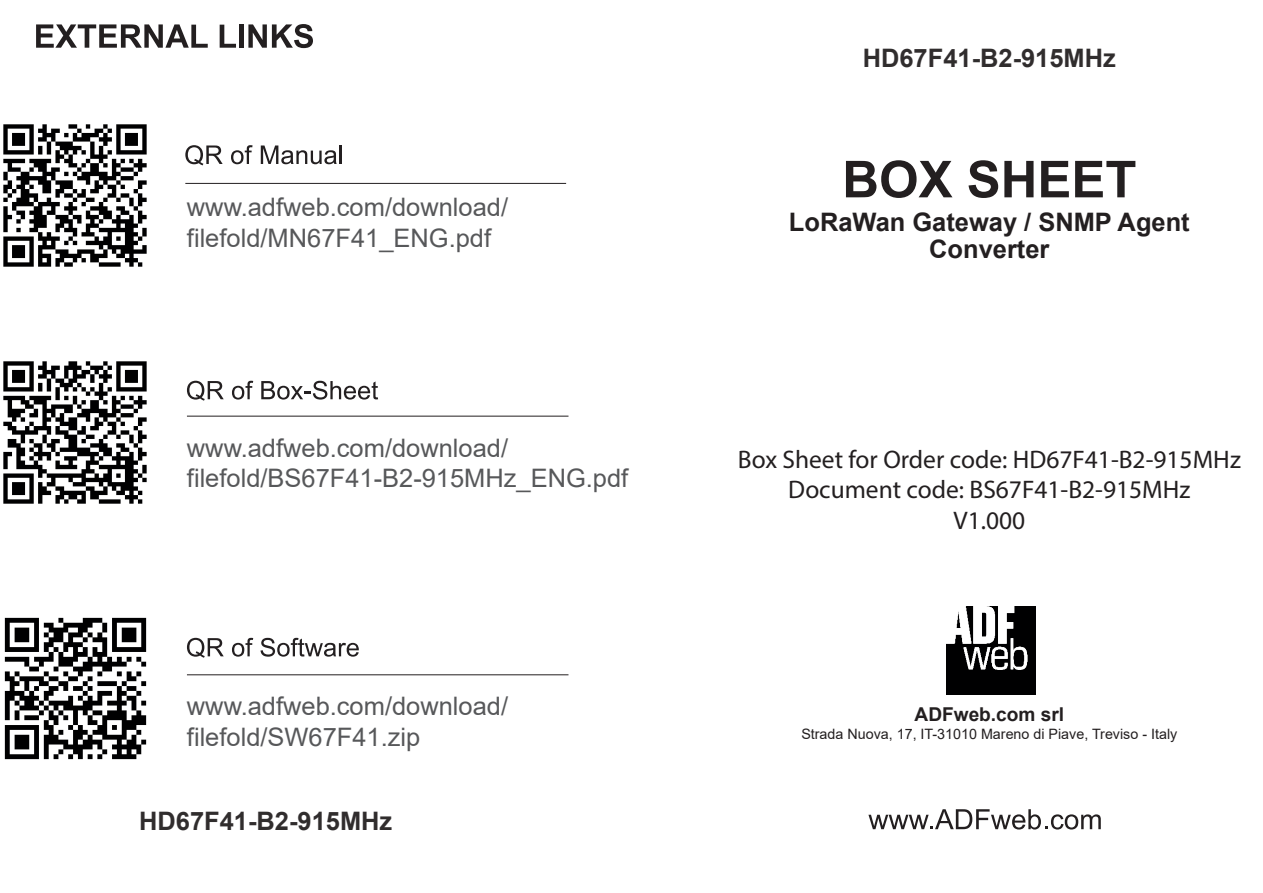
<style>
.page{position:relative;width:1263px;height:893px;background:#fff}
.page>*{position:absolute;margin:0;border:0;box-sizing:border-box;transform-origin:0 0}
.t1{font:700 51px "Arial";color:#231f20}
.t2{font:25.5px/30.6px "Arial";color:#57585a}
.t3{font:25.5px/30.6px "Myriad Pro";color:#231f20;text-align:center}
.t4{font:700 25.5px "Arial";color:rgb(35 31 32/.94)}
.t5{font:700 25.5px/27.6px "Arial";color:#231f20;text-align:center}
.t6{font:700 19.2px "Arial";color:#231f20}
.t7{font:14.4px "Arial";color:#231f20}
</style>
<div class="page">
<img style="left:3px;top:124px;width:144px;height:143px">
<img style="left:3px;top:361px;width:144px;height:143px">
<img style="left:4px;top:617px;width:143px;height:143px">
<svg style="left:36px;top:24px;width:172px;height:24px"></svg>
<svg style="left:220px;top:25px;width:16px;height:23px"></svg>
<div style="left:239px;top:24px;width:5px;height:24px;background:#231f20"></div>
<svg style="left:248px;top:24px;width:65px;height:24px"></svg>
<svg style="left:187px;top:381px;width:37px;height:20px"></svg>
<svg style="left:232px;top:381px;width:21px;height:19px"></svg>
<svg style="left:261px;top:381px;width:117px;height:19px"></svg>
<hr style="left:187px;top:416px;width:381px;height:1px;background:#231f20">
<svg style="left:187px;top:638px;width:37px;height:20px"></svg>
<svg style="left:232px;top:638px;width:21px;height:19px"></svg>
<svg style="left:261px;top:638px;width:98px;height:19px"></svg>
<hr style="left:187px;top:674px;width:381px;height:1px;background:#231f20">
<svg style="left:868px;top:809px;width:233px;height:20px"></svg>
<img style="left:947px;top:606px;width:88px;height:89px">
<hr style="left:185px;top:183px;width:381px;height:1px;background:#231f20">
<svg style="left:185px;top:145px;width:38px;height:20px"></svg>
<svg style="left:231px;top:145px;width:22px;height:19px"></svg>
<svg style="left:261px;top:145px;width:76px;height:19px"></svg>
<hr style="left:339px;top:145px;width:3px;height:19px;background:#231f20">
<p class="t2" style="left:187px;top:192px;width:323px">www.adfweb.com/download/ filefold/MN67F41_ENG.pdf</p>
<p class="t2" style="left:187px;top:432px;width:443px">www.adfweb.com/download/ filefold/BS67F41-B2-915MHz_ENG.pdf</p>
<p class="t4" style="left:863px;top:40px;width:255px">HD67F41-B2-915MHz</p>
<h1 class="t1" style="left:842px;top:143px;width:296px">BOX SHEET</h1>
<p class="t5" style="left:789px;top:208px;width:402px">LoRaWan Gateway / SNMP Agent<br>Converter</p>
<p class="t3" style="left:738px;top:444px;width:505px">Box Sheet for Order code: HD67F41-B2-915MHz<br>Document code: BS67F41-B2-915MHz<br>V1.000</p>
<p class="t2" style="left:187px;top:691px;width:323px">www.adfweb.com/download/ filefold/SW67F41.zip</p>
<p class="t6" style="left:914px;top:701px;width:151px">ADFweb.com srl</p>
<p class="t7" style="left:801px;top:724px;width:377px">Strada Nuova, 17, IT-31010 Mareno di Piave, Treviso - Italy</p>
<p class="t4" style="left:139px;top:803px;width:255px">HD67F41-B2-915MHz</p>
</div>
